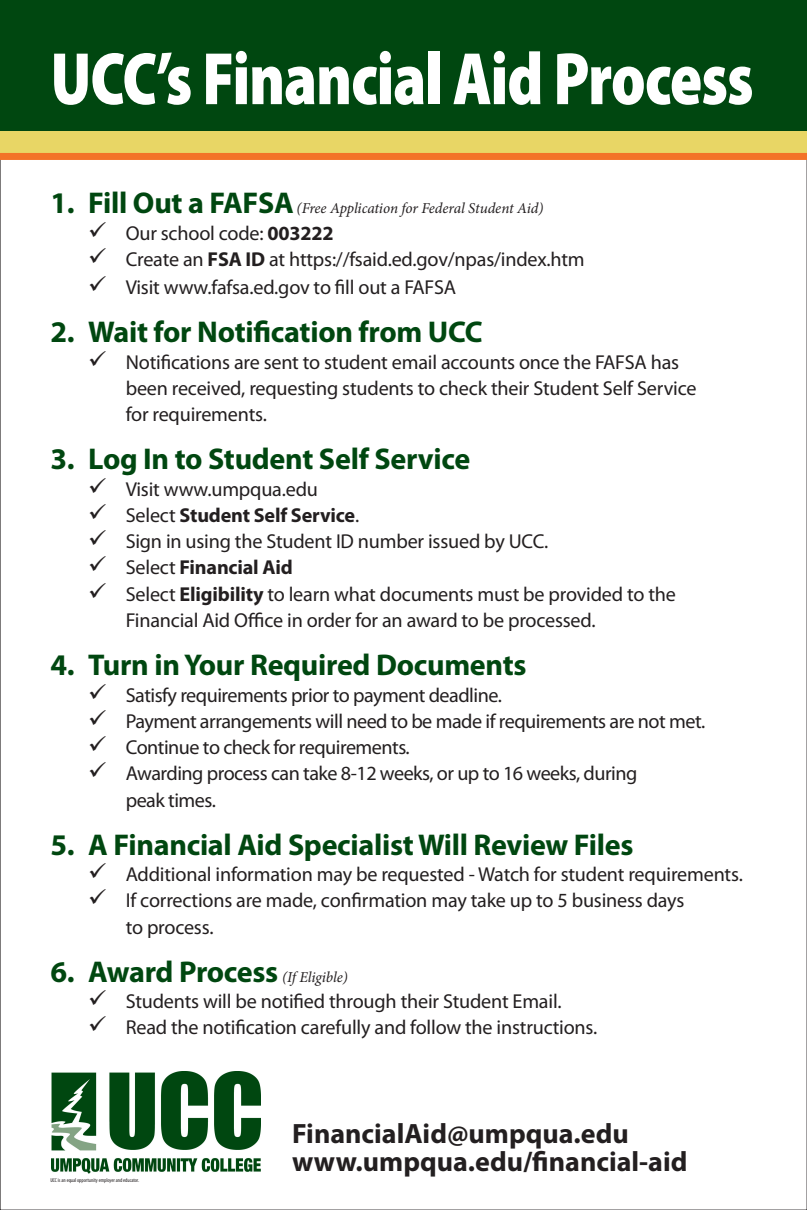
<style>
.page{position:relative;width:807px;height:1210px;background:#fff}
.page>*{position:absolute;margin:0;border:0;box-sizing:border-box;transform-origin:0 0}
.t1{font:900 semi-condensed 74.9px "Myriad Pro";letter-spacing:-.015em;color:#fff;scale:.85 1}
.t2{font:700 30.1px "Myriad Pro";letter-spacing:-.01em;color:#004710}
.t3{font:700 28px "Myriad Pro";color:#231f20}
.t4{font:20.16px/26.2px "Myriad Pro";letter-spacing:-.01em;color:#231f20}
.t5{font:700 20.16px "Myriad Pro";letter-spacing:-.01em;color:#231f20}
.t6{font:italic 15.12px "Minion Pro";letter-spacing:-.01em;color:#231f20}
.t7{font:condensed 5.6px "Myriad Pro";color:#231f20}
.s1{font-family:"Myriad Pro";font-weight:700;font-style:normal;font-size:30.1px;color:#004710}
.s2{font-weight:700}
.s3{font-weight:400}
.s4{font-family:"Minion Pro";font-weight:400;font-style:italic;font-size:15.12px;color:#231f20}
</style>
<div class="page">
<div style="left:0;top:99px;width:806px;height:54px;background:#e8d665"></div>
<div style="left:0;top:153px;width:806px;height:7px;background:#f37327"></div>
<img style="left:51px;top:1071px;width:209px;height:102px">
<div style="left:0;top:0;width:806px;height:130px;background:#004710"></div>
<p class="t1" style="left:50px;top:37px;width:828px">UCC’s Financial Aid Process</p>
<p class="t6" style="left:50px;top:198px;width:494px"><span class="s1">1. Fill Out a FAFSA</span> (Free Application for Federal Student Aid)</p>
<p class="t4" style="left:88px;top:219px;width:247px">✓ Our school code: <span class="s2">003222</span></p>
<p class="t4" style="left:88px;top:246px;width:498px">✓ Create an <span class="s2">FSA ID</span> at https://fsaid.ed.gov/npas/index.htm</p>
<p class="t4" style="left:88px;top:274px;width:369px">✓ Visit www.fafsa.ed.gov to fill out a FAFSA</p>
<p class="t2" style="left:50px;top:315px;width:434px">2. Wait for Notification from UCC</p>
<p class="t4" style="left:126px;top:348px;width:572px;text-indent:-37px">✓ Notifications are sent to student email accounts once the FAFSA has been received, requesting students to check their Student Self Service for requirements.</p>
<p class="t2" style="left:50px;top:442px;width:421px">3. Log In to Student Self Service</p>
<p class="t4" style="left:88px;top:475px;width:231px">✓ Visit www.umpqua.edu</p>
<p class="t5" style="left:88px;top:504px;width:272px">✓ <span class="s3">Select</span> Student Self Service<span class="s3">.</span></p>
<p class="t4" style="left:88px;top:528px;width:461px">✓ Sign in using the Student ID number issued by UCC.</p>
<p class="t5" style="left:88px;top:556px;width:206px">✓ <span class="s3">Select</span> Financial Aid</p>
<p class="t4" style="left:126px;top:580px;width:551px;text-indent:-37px">✓ Select <span class="s2">Eligibility</span> to learn what documents must be provided to the<br>Financial Aid Office in order for an award to be processed.</p>
<p class="t2" style="left:50px;top:648px;width:477px">4. Turn in Your Required Documents</p>
<p class="t4" style="left:88px;top:681px;width:415px">✓ Satisfy requirements prior to payment deadline.</p>
<p class="t4" style="left:88px;top:707px;width:618px">✓ Payment arrangements will need to be made if requirements are not met.</p>
<p class="t4" style="left:88px;top:734px;width:323px">✓ Continue to check for requirements.</p>
<p class="t4" style="left:126px;top:760px;width:513px;text-indent:-37px">✓ Awarding process can take 8-12 weeks, or up to 16 weeks, during peak times.</p>
<p class="t2" style="left:50px;top:828px;width:584px">5. A Financial Aid Specialist Will Review Files</p>
<p class="t4" style="left:88px;top:861px;width:656px">✓ Additional information may be requested - Watch for student requirements.</p>
<p class="t4" style="left:126px;top:887px;width:560px;text-indent:-37px">✓ If corrections are made, confirmation may take up to 5 business days to process.</p>
<p class="t2" style="left:50px;top:955px;width:299px">6. Award Process <span class="s4">(If Eligible)</span></p>
<p class="t4" style="left:88px;top:988px;width:474px">✓ Students will be notified through their Student Email.</p>
<p class="t4" style="left:88px;top:1014px;width:510px">✓ Read the notification carefully and follow the instructions.</p>
<p class="t7" style="left:50px;top:1177px;width:90px">UCC is an equal opportunity employer and educator.</p>
<p class="t3" style="left:292px;top:1118px;width:338px">FinancialAid@umpqua.edu</p>
<p class="t3" style="left:292px;top:1146px;width:397px">www.umpqua.edu/financial-aid</p>
</div>
